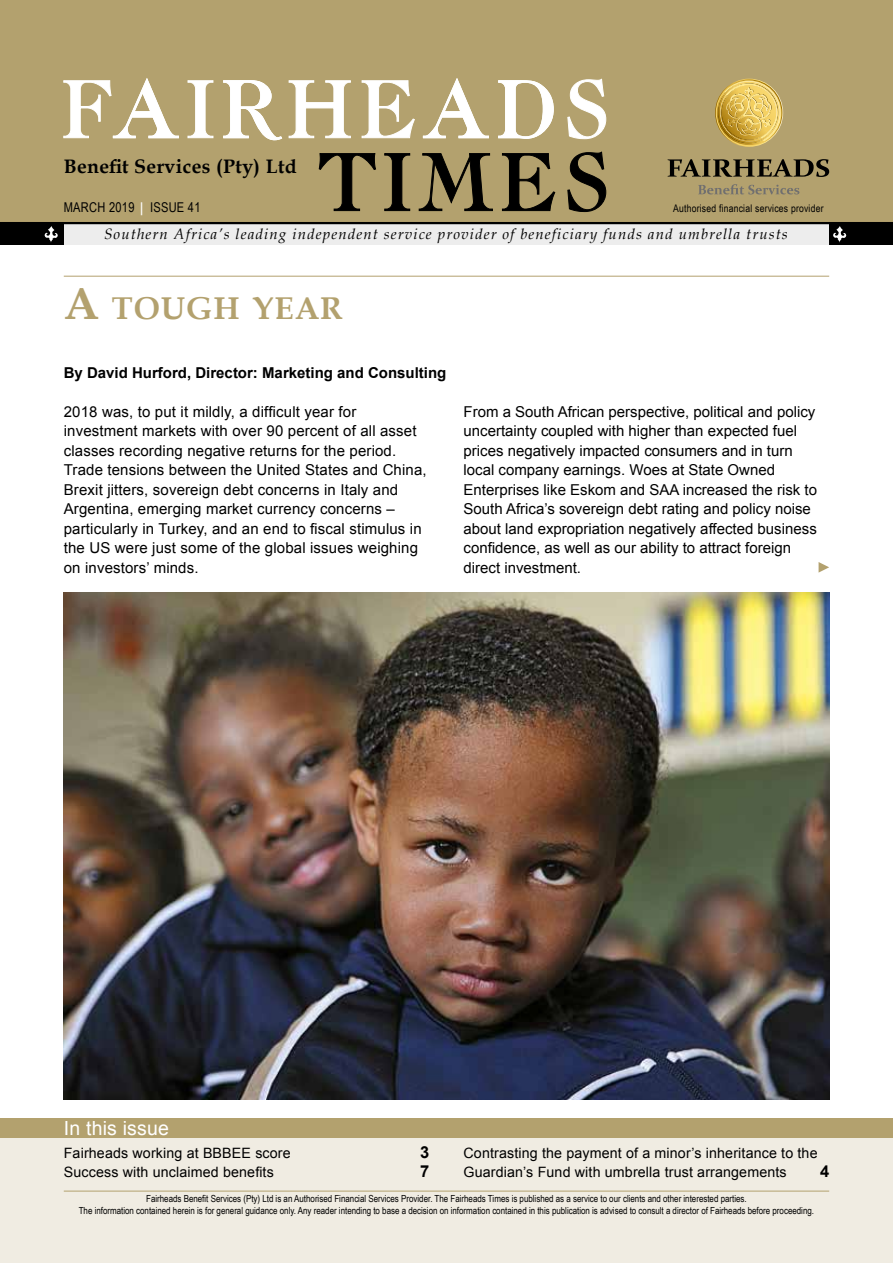
<style>
.page{position:relative;width:893px;height:1263px;background:#fff}
.page>*{position:absolute;margin:0;border:0;box-sizing:border-box;transform-origin:0 0}
.t1{font:700 31.5px "Book Antiqua";letter-spacing:.03em;color:#b3a16e}
.t2{font:700 19.5px "Book Antiqua";letter-spacing:.02em;color:#000}
.t3{font:19.5px "Arial";letter-spacing:.01em;color:#fff}
.t4{font:700 16.5px "Arial";color:#000}
.t5{font:15px/19.5px "Arial";color:#000}
.t6{font:italic 15px "Book Antiqua";letter-spacing:.075em;color:#000}
.t7{font:700 15px "Arial";color:#000}
.t8{font:14.25px/19.5px "Arial";letter-spacing:.01em;color:#000}
.t9{font:13.5px "Arial Narrow";letter-spacing:.02em;color:#000}
.t10{font:10.5px "Arial Narrow";letter-spacing:.02em;color:#000}
.t11{font:9.75px/12px "Arial Narrow";color:#000;text-align:center}
.s1{font-size:10.65px;color:#fff}
.s2{font-size:45px}
</style>
<div class="page">
<div style="left:0;top:1128px;width:893px;height:135px;background:#f0ece2"></div>
<div style="left:0;top:1119px;width:893px;height:19px;background:#b3a16e"></div>
<hr style="left:64px;top:1191px;width:765px;height:1px;background:#b3a16e">
<hr style="left:64px;top:276px;width:765px;height:1px;background:#b3a16e">
<svg style="left:819px;top:562px;width:10px;height:11px"></svg>
<div style="left:0;top:0;width:893px;height:224px;background:#b3a16e"></div>
<div style="left:64px;top:224px;width:765px;height:21px;background:#ededed"></div>
<svg style="left:63px;top:78px;width:116px;height:60px"></svg>
<svg style="left:187px;top:80px;width:27px;height:58px"></svg>
<svg style="left:223px;top:80px;width:128px;height:60px"></svg>
<svg style="left:361px;top:80px;width:54px;height:58px"></svg>
<svg style="left:423px;top:78px;width:66px;height:60px"></svg>
<svg style="left:498px;top:80px;width:56px;height:59px"></svg>
<svg style="left:567px;top:78px;width:40px;height:61px"></svg>
<svg style="left:318px;top:153px;width:58px;height:58px"></svg>
<svg style="left:384px;top:153px;width:26px;height:58px"></svg>
<svg style="left:418px;top:153px;width:75px;height:58px"></svg>
<svg style="left:502px;top:153px;width:54px;height:58px"></svg>
<svg style="left:567px;top:151px;width:40px;height:61px"></svg>
<div style="left:0;top:224px;width:64px;height:21px;background:#000"></div>
<hr style="left:0;top:222px;width:893px;height:2px;background:#000">
<svg style="left:44px;top:226px;width:14px;height:17px"></svg>
<div style="left:829px;top:224px;width:64px;height:21px;background:#000"></div>
<svg style="left:833px;top:226px;width:14px;height:17px"></svg>
<svg style="left:718px;top:81px;width:62px;height:62px;background:#d8b85b"></svg>
<svg style="left:698px;top:184px;width:101px;height:10px"></svg>
<svg style="left:668px;top:159px;width:161px;height:18px"></svg>
<img style="left:64px;top:592px;width:765px;height:507px">
<h2 class="t2" style="left:64px;top:155px;width:235px">Benefit Services (Pty) Ltd</h2>
<p class="t9" style="left:64px;top:197px;width:138px">MARCH 2019 <span class="s1">│</span> ISSUE 41</p>
<p class="t10" style="left:673px;top:200px;width:152px">Authorised financial services provider</p>
<p class="t6" style="left:104px;top:225px;width:685px">Southern Africa’s leading independent service provider of beneficiary funds and umbrella trusts</p>
<h1 class="t1" style="left:64px;top:290px;width:281px"><span class="s2">A</span> TOUGH YEAR</h1>
<p class="t7" style="left:64px;top:362px;width:384px">By David Hurford, Director: Marketing and Consulting</p>
<p class="t5" style="left:64px;top:402px;width:364px">2018 was, to put it mildly, a difficult year for investment markets with over 90 percent of all asset classes recording negative returns for the period.<br>Trade tensions between the United States and China, Brexit jitters, sovereign debt concerns in Italy and Argentina, emerging market currency concerns – particularly in Turkey, and an end to fiscal stimulus in the US were just some of the global issues weighing on investors’ minds.</p>
<p class="t5" style="left:463px;top:402px;width:355px">From a South African perspective, political and policy uncertainty coupled with higher than expected fuel prices negatively impacted consumers and in turn local company earnings. Woes at State Owned Enterprises like Eskom and SAA increased the risk to South Africa’s sovereign debt rating and policy noise about land expropriation negatively affected business confidence, as well as our ability to attract foreign direct investment.</p>
<h2 class="t3" style="left:64px;top:1115px;width:107px">In this issue</h2>
<p class="t8" style="left:64px;top:1143px;width:228px">Fairheads working at BBBEE score</p>
<p class="t4" style="left:420px;top:1141px;width:11px">3</p>
<p class="t8" style="left:64px;top:1162px;width:212px">Success with unclaimed benefits</p>
<p class="t4" style="left:420px;top:1160px;width:11px">7</p>
<p class="t8" style="left:463px;top:1143px;width:356px">Contrasting the payment of a minor’s inheritance to the<br>Guardian’s Fund with umbrella trust arrangements</p>
<p class="t4" style="left:820px;top:1160px;width:11px">4</p>
<p class="t11" style="left:79px;top:1192px;width:737px">Fairheads Benefit Services (Pty) Ltd is an Authorised Financial Services Provider. The Fairheads Times is published as a service to our clients and other interested parties.<br>The information contained herein is for general guidance only. Any reader intending to base a decision on information contained in this publication is advised to consult a director of Fairheads before proceeding.</p>
</div>
